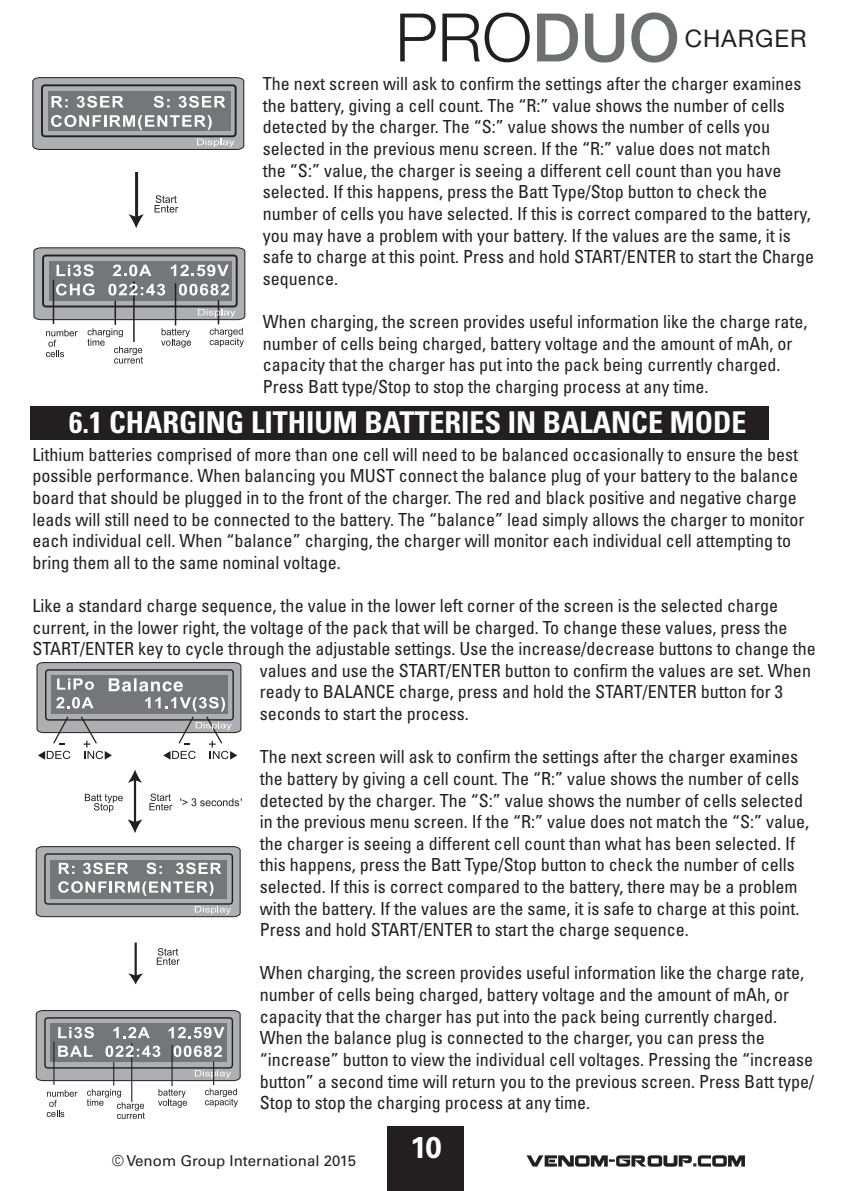
<style>
.page{position:relative;width:852px;height:1191px;background:#fff}
.page>*{position:absolute;margin:0;border:0;box-sizing:border-box;transform-origin:0 0}
.t1{font:300 66.9px "Helvetica Neue";color:#231f20}
.t2{font:700 condensed 30px "Univers LT Std";color:#fff}
.t3{font:700 30px "Univers LT Std";color:#fff}
.t4{font:24px "Helvetica Neue";letter-spacing:.04em;color:#231f20}
.t5{font:condensed 18px/21.6px "Univers LT Std";color:#231f20}
.t6{font:15px "Univers LT Std";color:#231f20}
.s1{font-weight:500;color:#6e6f72}
</style>
<div class="page">
<div style="left:387px;top:1126px;width:77px;height:64px;background:#231f20"></div>
<svg style="left:526px;top:1155px;width:218px;height:11px"></svg>
<svg style="left:32px;top:77px;width:212px;height:73px;background:#949497"></svg>
<hr style="left:135px;top:172px;width:3px;height:46px;background:#231f20">
<svg style="left:129px;top:214px;width:15px;height:14px"></svg>
<svg style="left:154px;top:195px;width:24px;height:17px"></svg>
<svg style="left:33px;top:247px;width:212px;height:116px"></svg>
<hr style="left:134px;top:774px;width:2px;height:49px;background:#231f20">
<svg style="left:128px;top:769px;width:14px;height:13px"></svg>
<svg style="left:128px;top:819px;width:14px;height:13px"></svg>
<svg style="left:180px;top:798px;width:61px;height:8px"></svg>
<svg style="left:149px;top:793px;width:23px;height:17px"></svg>
<svg style="left:85px;top:793px;width:38px;height:19px"></svg>
<hr style="left:134px;top:942px;width:3px;height:34px;background:#231f20">
<svg style="left:128px;top:973px;width:15px;height:11px"></svg>
<svg style="left:36px;top:846px;width:205px;height:71px;background:#969799"></svg>
<svg style="left:157px;top:948px;width:23px;height:16px"></svg>
<svg style="left:36px;top:662px;width:205px;height:97px"></svg>
<svg style="left:36px;top:1010px;width:205px;height:108px"></svg>
<div style="left:31px;top:406px;width:737px;height:34px;background:#231f20"></div>
<h1 class="t1" style="left:395px;top:-16px;width:286px">PRO<span class="s1">DUO</span></h1>
<h3 class="t4" style="left:684px;top:22px;width:123px">CHARGER</h3>
<p class="t5" style="left:263px;top:73px;width:552px">The next screen will ask to confirm the settings after the charger examines the battery, giving a cell count. The “R:” value shows the number of cells detected by the charger. The “S:” value shows the number of cells you selected in the previous menu screen. If the “R:” value does not match<br>the “S:” value, the charger is seeing a different cell count than you have selected. If this happens, press the Batt Type/Stop button to check the number of cells you have selected. If this is correct compared to the battery, you may have a problem with your battery. If the values are the same, it is safe to charge at this point. Press and hold START/ENTER to start the Charge sequence.</p>
<p class="t5" style="left:263px;top:310px;width:545px">When charging, the screen provides useful information like the charge rate, number of cells being charged, battery voltage and the amount of mAh, or capacity that the charger has put into the pack being currently charged.<br>Press Batt type/Stop to stop the charging process at any time.</p>
<p class="t2" style="left:69px;top:404px;width:678px">6.1 CHARGING LITHIUM BATTERIES IN BALANCE MODE</p>
<p class="t5" style="left:32px;top:443px;width:773px">Lithium batteries comprised of more than one cell will need to be balanced occasionally to ensure the best possible performance. When balancing you MUST connect the balance plug of your battery to the balance board that should be plugged in to the front of the charger. The red and black positive and negative charge leads will still need to be connected to the battery. The “balance” lead simply allows the charger to monitor each individual cell. When “balance” charging, the charger will monitor each individual cell attempting to bring them all to the same nominal voltage.</p>
<p class="t5" style="left:32px;top:594px;width:746px">Like a standard charge sequence, the value in the lower left corner of the screen is the selected charge</p>
<p class="t5" style="left:32px;top:616px;width:756px">current, in the lower right, the voltage of the pack that will be charged. To change these values, press the</p>
<p class="t5" style="left:32px;top:637px;width:784px">START/ENTER key to cycle through the adjustable settings. Use the increase/decrease buttons to change the</p>
<p class="t5" style="left:259px;top:659px;width:552px">values and use the START/ENTER button to confirm the values are set. When</p>
<p class="t5" style="left:259px;top:681px;width:524px">ready to BALANCE charge, press and hold the START/ENTER button for 3</p>
<p class="t5" style="left:259px;top:702px;width:210px">seconds to start the process.</p>
<p class="t5" style="left:259px;top:745px;width:550px">The next screen will ask to confirm the settings after the charger examines the battery by giving a cell count. The “R:” value shows the number of cells detected by the charger. The “S:” value shows the number of cells selected in the previous menu screen. If the “R:” value does not match the “S:” value, the charger is seeing a different cell count than what has been selected. If this happens, press the Batt Type/Stop button to check the number of cells selected. If this is correct compared to the battery, there may be a problem with the battery. If the values are the same, it is safe to charge at this point.<br>Press and hold START/ENTER to start the charge sequence.</p>
<p class="t5" style="left:259px;top:961px;width:555px">When charging, the screen provides useful information like the charge rate, number of cells being charged, battery voltage and the amount of mAh, or capacity that the charger has put into the pack being currently charged.<br>When the balance plug is connected to the charger, you can press the “increase” button to view the individual cell voltages. Pressing the “increase button” a second time will return you to the previous screen. Press Batt type/ Stop to stop the charging process at any time.</p>
<p class="t6" style="left:112px;top:1151px;width:246px">© Venom Group International 2015</p>
<h2 class="t3" style="left:410px;top:1129px;width:33px">10</h2>
</div>
